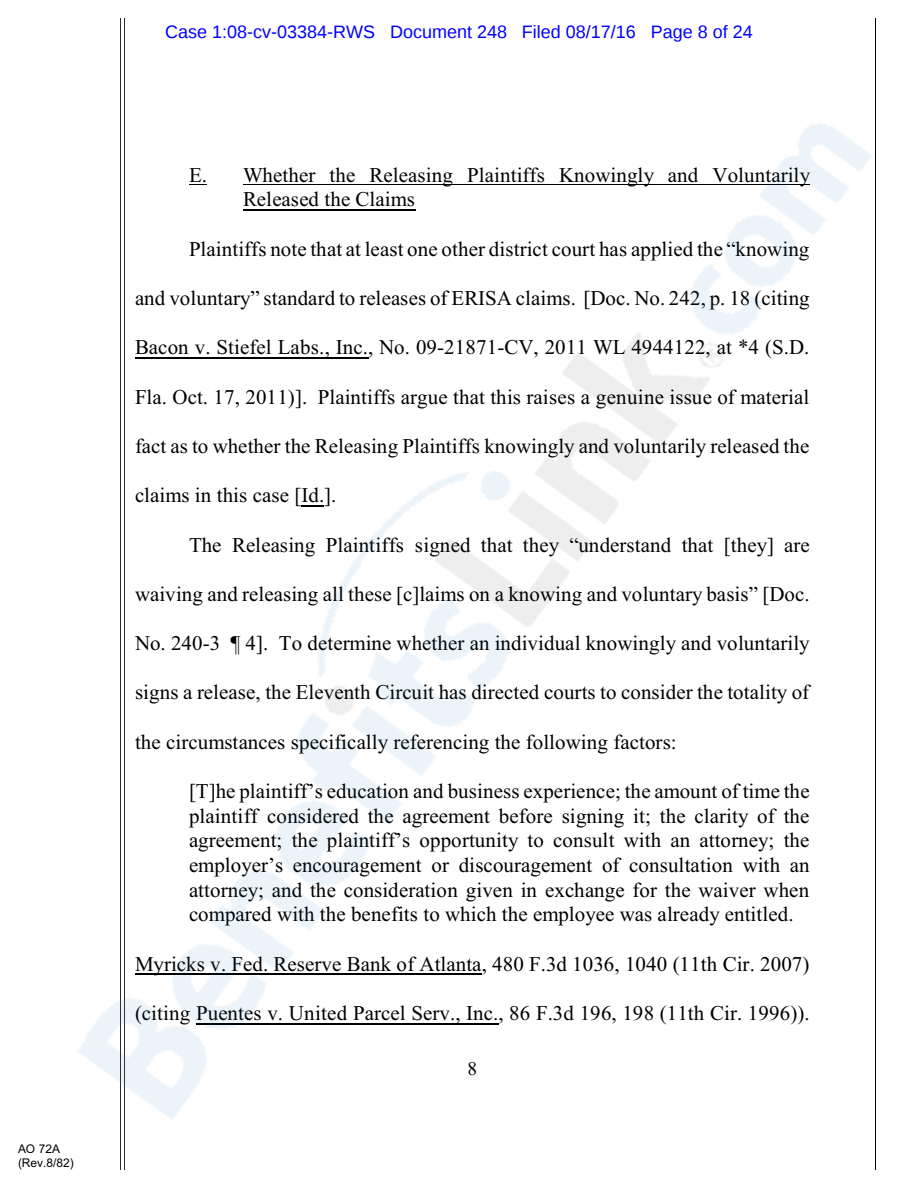
<style>
.page{position:relative;width:918px;height:1188px;background:#fff}
.page>*{position:absolute;margin:0;border:0;box-sizing:border-box;transform-origin:0 0}
.t1{font:21px/24.6px "Times New Roman";color:#000}
.t2{font:19.5px "Times New Roman";color:#000}
.t3{font:18px "Liberation Sans";color:#00f}
.t4{font:12px/13.8px "Arial";color:#000}
</style>
<div class="page">
<hr style="left:120px;top:18px;width:1px;height:1152px;background:#2e2e2e">
<hr style="left:124px;top:18px;width:1px;height:1152px;background:#2e2e2e">
<hr style="left:875px;top:18px;width:1px;height:1152px;background:#000">
<img style="left:78px;top:123px;width:794px;height:996px">
<p class="t4" style="left:18px;top:1143px;width:57px">AO 72A (Rev.8/82)</p>
<p class="t3" style="left:165px;top:24px;width:589px">Case 1:08-cv-03384-RWS Document 248 Filed 08/17/16 Page 8 of 24</p>
<p class="t1" style="left:243px;top:164px;width:569px;text-indent:-54px">E. Whether the Releasing Plaintiffs Knowingly and Voluntarily<br>Released the Claims</p>
<p class="t1" style="left:189px;top:238px;width:622px">Plaintiffs note that at least one other district court has applied the “knowing</p>
<p class="t1" style="left:135px;top:288px;width:676px">and voluntary” standard to releases of ERISA claims. [Doc. No. 242, p. 18 (citing</p>
<p class="t1" style="left:135px;top:337px;width:676px">Bacon v. Stiefel Labs., Inc., No. 09-21871-CV, 2011 WL 4944122, at *4 (S.D.</p>
<p class="t1" style="left:135px;top:386px;width:676px">Fla. Oct. 17, 2011)]. Plaintiffs argue that this raises a genuine issue of material</p>
<p class="t1" style="left:135px;top:436px;width:676px">fact as to whether the Releasing Plaintiffs knowingly and voluntarily released the</p>
<p class="t1" style="left:135px;top:485px;width:203px">claims in this case [Id.].</p>
<p class="t1" style="left:189px;top:534px;width:622px">The Releasing Plaintiffs signed that they “understand that [they] are</p>
<p class="t1" style="left:135px;top:584px;width:676px">waiving and releasing all these [c]laims on a knowing and voluntary basis” [Doc.</p>
<p class="t1" style="left:135px;top:633px;width:676px">No. 240-3 ¶ 4]. To determine whether an individual knowingly and voluntarily</p>
<p class="t1" style="left:135px;top:682px;width:676px">signs a release, the Eleventh Circuit has directed courts to consider the totality of</p>
<p class="t1" style="left:135px;top:731px;width:543px">the circumstances specifically referencing the following factors:</p>
<p class="t1" style="left:189px;top:781px;width:622px;text-align:justify">[T]he plaintiff’s education and business experience; the amount of time the plaintiff considered the agreement before signing it; the clarity of the agreement; the plaintiff’s opportunity to consult with an attorney; the employer’s encouragement or discouragement of consultation with an attorney; and the consideration given in exchange for the waiver when compared with the benefits to which the employee was already entitled.</p>
<p class="t1" style="left:135px;top:953px;width:676px">Myricks v. Fed. Reserve Bank of Atlanta, 480 F.3d 1036, 1040 (11th Cir. 2007)</p>
<p class="t1" style="left:135px;top:1003px;width:676px">(citing Puentes v. United Parcel Serv., Inc., 86 F.3d 196, 198 (11th Cir. 1996)).</p>
<p class="t2" style="left:468px;top:1062px;width:11px">8</p>
</div>
